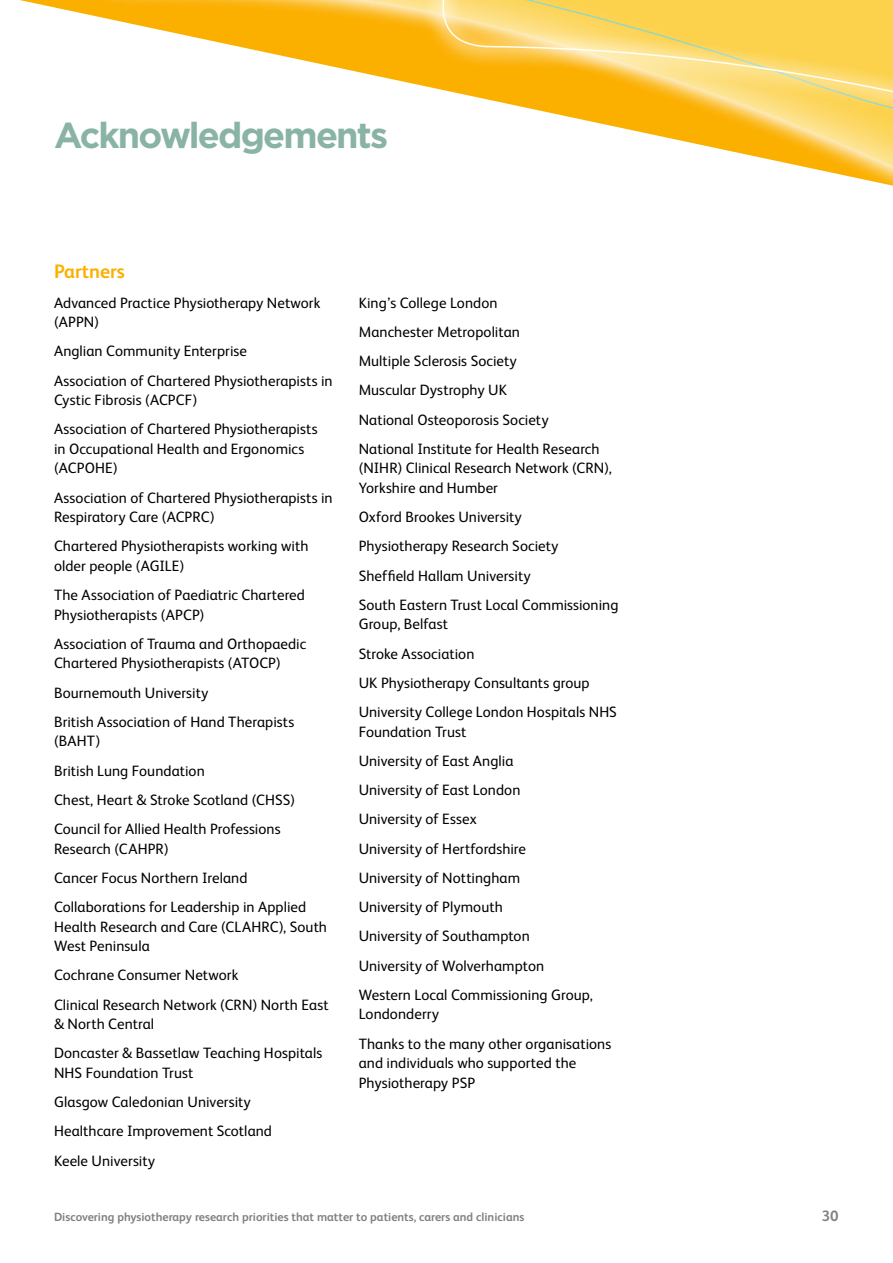
<style>
.page{position:relative;width:893px;height:1263px;background:#fff}
.page>*{position:absolute;margin:0;border:0;box-sizing:border-box;transform-origin:0 0}
.t1{font:700 36px "Gotham";letter-spacing:-.05em;color:#89b4a5}
.t2{font:700 19.5px "FS Albert";color:#fbb000}
.t3{font:15px/29.2px "FS Albert";letter-spacing:.005em;color:#000}
.t4{font:700 15px "FS Albert";color:#808183}
.t5{font:700 12px "FS Albert";color:#808183}
</style>
<div class="page">
<svg style="left:20px;top:0;width:873px;height:186px"></svg>
<svg style="left:84px;top:0;width:809px;height:171px"></svg>
<h1 class="t1" style="left:54px;top:111px;width:336px">Acknowledgements</h1>
<h2 class="t2" style="left:54px;top:258px;width:72px">Partners</h2>
<p class="t3" style="left:54px;top:292px;width:268px;line-height:19.5px">Advanced Practice Physiotherapy Network (APPN)</p>
<p class="t3" style="left:54px;top:336px;width:280px">Anglian Community Enterprise<br>Association of Chartered Physiotherapists in</p>
<p class="t3" style="left:54px;top:384px;width:265px">Cystic Fibrosis (ACPCF)<br>Association of Chartered Physiotherapists</p>
<p class="t3" style="left:54px;top:438px;width:252px;line-height:19.5px">in Occupational Health and Ergonomics (ACPOHE)</p>
<p class="t3" style="left:54px;top:487px;width:280px;line-height:19.5px">Association of Chartered Physiotherapists in<br>Respiratory Care (ACPRC)</p>
<p class="t3" style="left:54px;top:536px;width:256px;line-height:19.5px">Chartered Physiotherapists working with older people (AGILE)</p>
<p class="t3" style="left:54px;top:584px;width:253px;line-height:19.5px">The Association of Paediatric Chartered<br>Physiotherapists (APCP)</p>
<p class="t3" style="left:54px;top:633px;width:254px;line-height:19.5px">Association of Trauma and Orthopaedic<br>Chartered Physiotherapists (ATOCP)</p>
<p class="t3" style="left:54px;top:677px;width:242px">Bournemouth University<br>British Association of Hand Therapists</p>
<p class="t3" style="left:54px;top:726px;width:243px">(BAHT)<br>British Lung Foundation<br>Chest, Heart &amp; Stroke Scotland (CHSS)<br>Council for Allied Health Professions</p>
<p class="t3" style="left:54px;top:833px;width:254px">Research (CAHPR)<br>Cancer Focus Northern Ireland<br>Collaborations for Leadership in Applied</p>
<p class="t3" style="left:54px;top:916px;width:275px;line-height:19.5px">Health Research and Care (CLAHRC), South<br>West Peninsula</p>
<p class="t3" style="left:54px;top:960px;width:276px">Cochrane Consumer Network<br>Clinical Research Network (CRN) North East</p>
<p class="t3" style="left:54px;top:1008px;width:270px">&amp; North Central<br>Doncaster &amp; Bassetlaw Teaching Hospitals</p>
<p class="t3" style="left:54px;top:1057px;width:220px">NHS Foundation Trust<br>Glasgow Caledonian University<br>Healthcare Improvement Scotland<br>Keele University</p>
<p class="t3" style="left:359px;top:287px;width:242px">King’s College London<br>Manchester Metropolitan<br>Multiple Sclerosis Society<br>Muscular Dystrophy UK<br>National Osteoporosis Society<br>National Institute for Health Research</p>
<p class="t3" style="left:359px;top:458px;width:255px;line-height:19.5px">(NIHR) Clinical Research Network (CRN),<br>Yorkshire and Humber</p>
<p class="t3" style="left:359px;top:501px;width:261px">Oxford Brookes University<br>Physiotherapy Research Society<br>Sheffield Hallam University<br>South Eastern Trust Local Commissioning</p>
<p class="t3" style="left:359px;top:609px;width:260px">Group, Belfast<br>Stroke Association<br>UK Physiotherapy Consultants group<br>University College London Hospitals NHS</p>
<p class="t3" style="left:359px;top:716px;width:236px">Foundation Trust<br>University of East Anglia<br>University of East London<br>University of Essex<br>University of Hertfordshire<br>University of Nottingham<br>University of Plymouth<br>University of Southampton<br>University of Wolverhampton<br>Western Local Commissioning Group,</p>
<p class="t3" style="left:359px;top:999px;width:254px">Londonderry<br>Thanks to the many other organisations</p>
<p class="t3" style="left:359px;top:1052px;width:219px;line-height:19.5px">and individuals who supported the<br>Physiotherapy PSP</p>
<p class="t5" style="left:54px;top:1208px;width:472px">Discovering physiotherapy research priorities that matter to patients, carers and clinicians</p>
<p class="t4" style="left:822px;top:1205px;width:18px">30</p>
</div>
